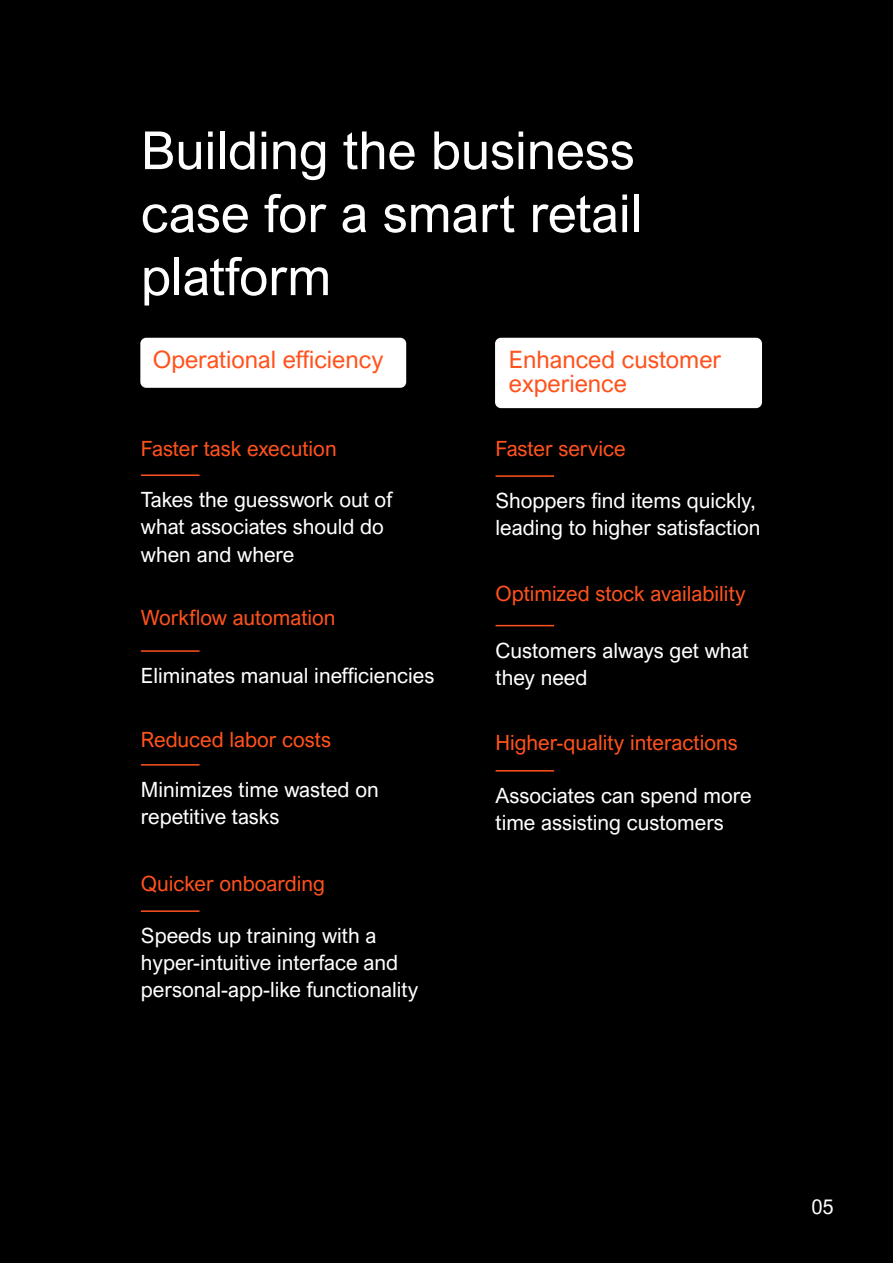
<style>
.page{position:relative;width:893px;height:1263px;background:#000}
.page>*{position:absolute;margin:0;border:0;box-sizing:border-box;transform-origin:0 0}
.t1{font:52.5px/63px "Arial Nova";color:#fff}
.t2{font:24px/24px "Arial Nova";color:#ff521d}
.t3{font:21px/27.2px "Arial Nova";color:#fff}
.t4{font:21px "Arial Nova";color:#ff521d}
.t5{font:20.1px "Arial Nova";color:#fff}
</style>
<div class="page">
<hr style="left:141px;top:474px;width:59px;height:2px;background:#ff521d">
<hr style="left:496px;top:475px;width:58px;height:2px;background:#ff521d">
<hr style="left:141px;top:650px;width:59px;height:2px;background:#ff521d">
<hr style="left:496px;top:625px;width:58px;height:1px;background:#ff521d">
<hr style="left:141px;top:764px;width:59px;height:2px;background:#ff521d">
<hr style="left:496px;top:770px;width:58px;height:1px;background:#ff521d">
<hr style="left:141px;top:910px;width:59px;height:2px;background:#ff521d">
<div style="left:140px;top:338px;width:266px;height:50px;background:#fff;border-radius:6px"></div>
<div style="left:495px;top:338px;width:267px;height:70px;background:#fff;border-radius:6px"></div>
<h1 class="t1" style="left:141px;top:119px;width:503px">Building the business case for a smart retail platform</h1>
<p class="t2" style="left:153px;top:347px;width:232px">Operational efficiency</p>
<p class="t2" style="left:509px;top:347px;width:214px">Enhanced customer experience</p>
<p class="t4" style="left:141px;top:436px;width:197px">Faster task execution</p>
<p class="t3" style="left:141px;top:486px;width:253px">Takes the guesswork out of what associates should do when and where</p>
<p class="t4" style="left:141px;top:606px;width:196px">Workflow automation</p>
<p class="t3" style="left:141px;top:662px;width:295px">Eliminates manual inefficiencies</p>
<p class="t4" style="left:141px;top:727px;width:192px">Reduced labor costs</p>
<p class="t3" style="left:141px;top:776px;width:239px">Minimizes time wasted on repetitive tasks</p>
<p class="t4" style="left:141px;top:872px;width:186px">Quicker onboarding</p>
<p class="t3" style="left:141px;top:922px;width:279px">Speeds up training with a hyper-intuitive interface and personal-app-like functionality</p>
<p class="t4" style="left:496px;top:436px;width:132px">Faster service</p>
<p class="t3" style="left:496px;top:487px;width:266px">Shoppers find items quickly, leading to higher satisfaction</p>
<p class="t4" style="left:496px;top:582px;width:251px">Optimized stock availability</p>
<p class="t3" style="left:496px;top:636px;width:254px">Customers always get what they need</p>
<p class="t4" style="left:496px;top:731px;width:244px">Higher-quality interactions</p>
<p class="t3" style="left:496px;top:782px;width:258px">Associates can spend more time assisting customers</p>
<p class="t5" style="left:811px;top:1195px;width:24px">05</p>
</div>
